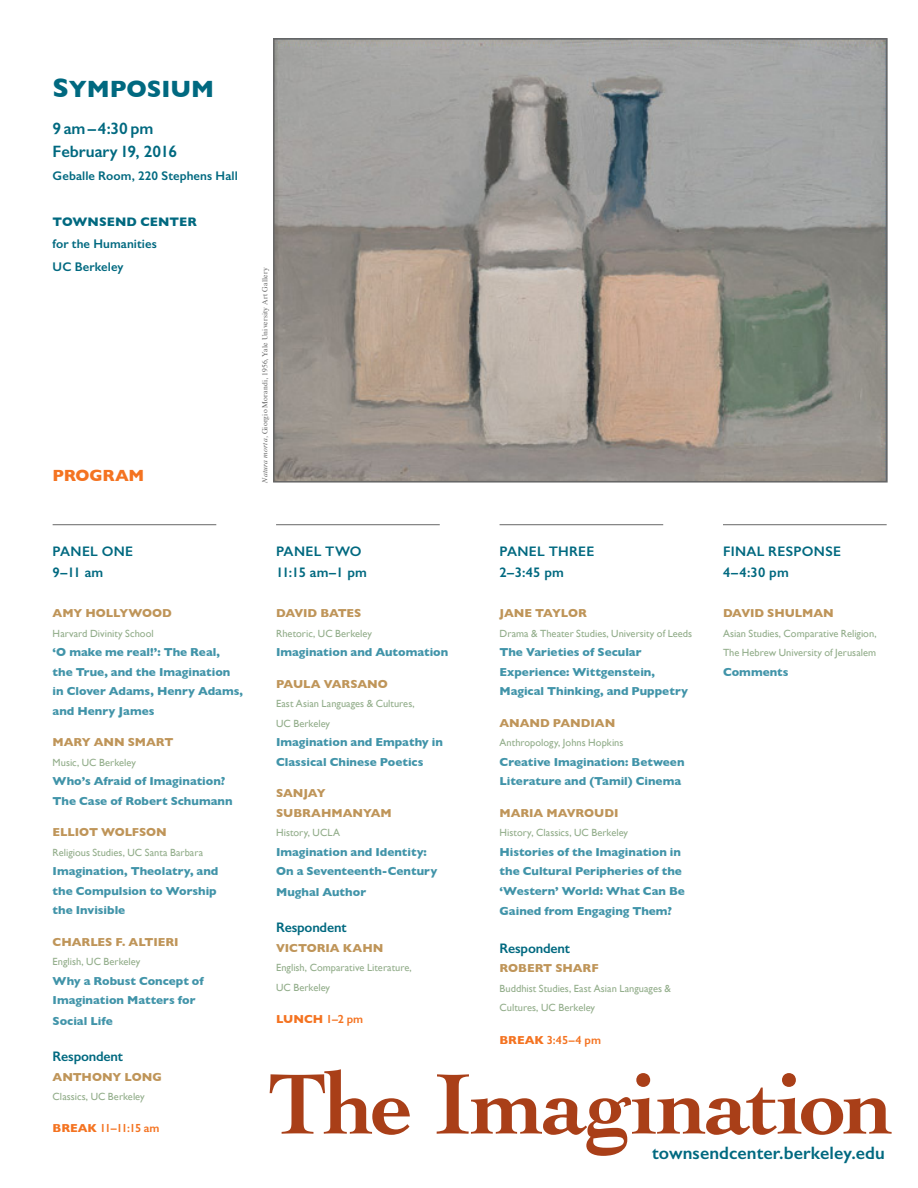
<style>
.page{position:relative;width:918px;height:1188px;background:#fff}
.page>*{position:absolute;margin:0;border:0;box-sizing:border-box;transform-origin:0 0}
.t1{font:700 90px "Cochin";letter-spacing:-.02em;color:#a93f18}
.t2{font:700 24px "Gill Sans";color:#006980}
.CALENDAR_Callout_Hea{font:600 18px "Gill Sans";letter-spacing:.005em;color:#006980}
.t3{font:600 16.5px "Gill Sans";letter-spacing:-.005em;color:#006980}
.t4{font:700 16.5px "Gill Sans";letter-spacing:-.015em;color:#f47321}
.t5{font:600 13.8px "Gill Sans";color:#006980}
.t6{font:600 13.8px/20.9px "Gill Sans";letter-spacing:.02em;color:#006980}
.t7{font:600 13.8px "Gill Sans";letter-spacing:.025em;color:#006980}
.t8{font:600 12.6px "Gill Sans";letter-spacing:.01em;color:#006980}
.t9{font:700 12.6px "Gill Sans";letter-spacing:.005em;color:#006980}
.t10{font:700 11.85px/19.5px "Gill Sans";color:#4194a9}
.t11{font:700 11.85px "Gill Sans";letter-spacing:-.005em;color:#bf9559}
.t12{font:600 11.85px "Gill Sans";letter-spacing:-.03em;color:#f47321}
.t13{font:700 11.85px "Gill Sans";color:#f47321}
.t14{font:10.35px/19.5px "Gill Sans";letter-spacing:.005em;color:#92ad8a}
.CALENDAR_series{font:7.65px "Times";letter-spacing:.025em;color:#666}
.s1{font-size:27px}
.s2{font-style:italic}
.s3{font-weight:700}
.s4{font-weight:600}
</style>
<div class="page">
<img style="left:276px;top:41px;width:609px;height:439px">
<div style="left:273px;top:38px;width:615px;height:445px;border:2px solid #666"></div>
<hr style="left:723px;top:524px;width:164px;height:1px;background:#666">
<hr style="left:500px;top:524px;width:163px;height:1px;background:#666">
<hr style="left:276px;top:524px;width:164px;height:1px;background:#666">
<hr style="left:53px;top:524px;width:163px;height:1px;background:#666">
<p class="t2" style="left:53px;top:69px;width:163px"><span class="s1">S</span>YMPOSIUM</p>
<p class="t3" style="left:53px;top:119px;width:102px">9 am–4:30 pm</p>
<p class="t3" style="left:53px;top:142px;width:126px">February 19, 2016</p>
<p class="t8" style="left:53px;top:168px;width:187px">Geballe Room, 220 Stephens Hall</p>
<p class="t9" style="left:53px;top:211px;width:146px">TOWNSEND CENTER</p>
<p class="t8" style="left:53px;top:236px;width:106px">for the Humanities</p>
<p class="t8" style="left:53px;top:259px;width:72px">UC Berkeley</p>
<p class="t4" style="left:53px;top:462px;width:93px">PROGRAM</p>
<p class="CALENDAR_series" style="left:258px;top:483px;width:217px;rotate:-90deg"><span class="s2">Natura morta,</span> Giorgio Morandi, 1956, Yale University Art Gallery</p>
<p class="t6" style="left:53px;top:541px;width:82px">PANEL ONE<br>9–11 am</p>
<p class="t11" style="left:53px;top:604px;width:121px">AMY HOLLYWOOD</p>
<p class="t14" style="left:53px;top:623px;width:103px">Harvard Divinity School</p>
<p class="t10" style="left:53px;top:642px;width:192px">‘O make me real!’: The Real, the True, and the Imagination in Clover Adams, Henry Adams, and Henry James</p>
<p class="t11" style="left:53px;top:733px;width:122px">MARY ANN SMART</p>
<p class="t14" style="left:53px;top:752px;width:85px">Music, UC Berkeley</p>
<p class="t10" style="left:53px;top:771px;width:174px">Who’s Afraid of Imagination?</p>
<p class="t10" style="left:53px;top:791px;width:182px">The Case of Robert Schumann</p>
<p class="t11" style="left:53px;top:823px;width:116px">ELLIOT WOLFSON</p>
<p class="t14" style="left:53px;top:842px;width:152px">Religious Studies, UC Santa Barbara</p>
<p class="t10" style="left:53px;top:861px;width:167px">Imagination, Theolatry, and the Compulsion to Worship the Invisible</p>
<p class="t11" style="left:53px;top:932px;width:127px">CHARLES F. ALTIERI</p>
<p class="t14" style="left:53px;top:952px;width:89px">English, UC Berkeley</p>
<p class="t10" style="left:53px;top:971px;width:153px">Why a Robust Concept of<br>Imagination Matters for</p>
<p class="t10" style="left:53px;top:1011px;width:62px">Social Life</p>
<p class="t5" style="left:53px;top:1048px;width:72px">Respondent</p>
<p class="t11" style="left:53px;top:1067px;width:111px">ANTHONY LONG</p>
<p class="t14" style="left:53px;top:1087px;width:94px">Classics, UC Berkeley</p>
<p class="t12" style="left:53px;top:1121px;width:108px"><span class="s3">BREAK</span> 11–11:15 am</p>
<p class="t7" style="left:276px;top:543px;width:87px">PANEL TWO</p>
<p class="t5" style="left:276px;top:564px;width:92px">11:15 am–1 pm</p>
<p class="t11" style="left:276px;top:604px;width:87px">DAVID BATES</p>
<p class="t14" style="left:276px;top:623px;width:97px">Rhetoric, UC Berkeley</p>
<p class="t10" style="left:276px;top:642px;width:174px">Imagination and Automation</p>
<p class="t11" style="left:276px;top:674px;width:113px">PAULA VARSANO</p>
<p class="t14" style="left:276px;top:694px;width:140px">East Asian Languages &amp; Cultures,<br>UC Berkeley</p>
<p class="t10" style="left:276px;top:732px;width:168px">Imagination and Empathy in<br>Classical Chinese Poetics</p>
<p class="t11" style="left:276px;top:784px;width:51px">SANJAY</p>
<p class="t11" style="left:276px;top:803px;width:117px">SUBRAHMANYAM</p>
<p class="t14" style="left:276px;top:823px;width:65px">History, UCLA</p>
<p class="t10" style="left:276px;top:842px;width:163px">Imagination and Identity:<br>On a Seventeenth-Century</p>
<p class="t10" style="left:276px;top:882px;width:92px">Mughal Author</p>
<p class="t5" style="left:276px;top:919px;width:72px">Respondent</p>
<p class="t11" style="left:276px;top:938px;width:109px">VICTORIA KAHN</p>
<p class="t14" style="left:276px;top:958px;width:137px">English, Comparative Literature,<br>UC Berkeley</p>
<p class="t13" style="left:276px;top:1010px;width:89px">LUNCH <span class="s4">1–2 pm</span></p>
<p class="t6" style="left:723px;top:541px;width:120px">FINAL RESPONSE<br>4–4:30 pm</p>
<p class="t11" style="left:723px;top:604px;width:112px">DAVID SHULMAN</p>
<p class="t14" style="left:723px;top:623px;width:155px">Asian Studies, Comparative Religion,<br>The Hebrew University of Jerusalem</p>
<p class="t10" style="left:723px;top:662px;width:67px">Comments</p>
<p class="t7" style="left:500px;top:543px;width:96px">PANEL THREE</p>
<p class="t5" style="left:500px;top:564px;width:66px">2–3:45 pm</p>
<p class="t11" style="left:500px;top:604px;width:89px">JANE TAYLOR</p>
<p class="t14" style="left:500px;top:623px;width:194px">Drama &amp; Theater Studies, University of Leeds</p>
<p class="t10" style="left:500px;top:642px;width:190px">The Varieties of Secular<br>Experience: Wittgenstein,<br>Magical Thinking, and Puppetry</p>
<p class="t11" style="left:500px;top:713px;width:117px">ANAND PANDIAN</p>
<p class="t14" style="left:500px;top:733px;width:125px">Anthropology, Johns Hopkins</p>
<p class="t10" style="left:500px;top:752px;width:186px">Creative Imagination: Between<br>Literature and (Tamil) Cinema</p>
<p class="t11" style="left:500px;top:803px;width:120px">MARIA MAVROUDI</p>
<p class="t14" style="left:500px;top:823px;width:130px">History, Classics, UC Berkeley</p>
<p class="t10" style="left:500px;top:842px;width:187px">Histories of the Imagination in the Cultural Peripheries of the ‘Western’ World: What Can Be</p>
<p class="t10" style="left:500px;top:901px;width:174px">Gained from Engaging Them?</p>
<p class="t5" style="left:500px;top:940px;width:72px">Respondent</p>
<p class="t11" style="left:500px;top:959px;width:101px">ROBERT SHARF</p>
<p class="t14" style="left:500px;top:978px;width:173px">Buddhist Studies, East Asian Languages &amp;<br>Cultures, UC Berkeley</p>
<p class="t12" style="left:500px;top:1033px;width:103px"><span class="s3">BREAK</span> 3:45–4 pm</p>
<p class="t1" style="left:269px;top:1043px;width:627px">The Imagination</p>
<p class="CALENDAR_Callout_Hea" style="left:652px;top:1142px;width:234px">townsendcenter.berkeley.edu</p>
</div>
